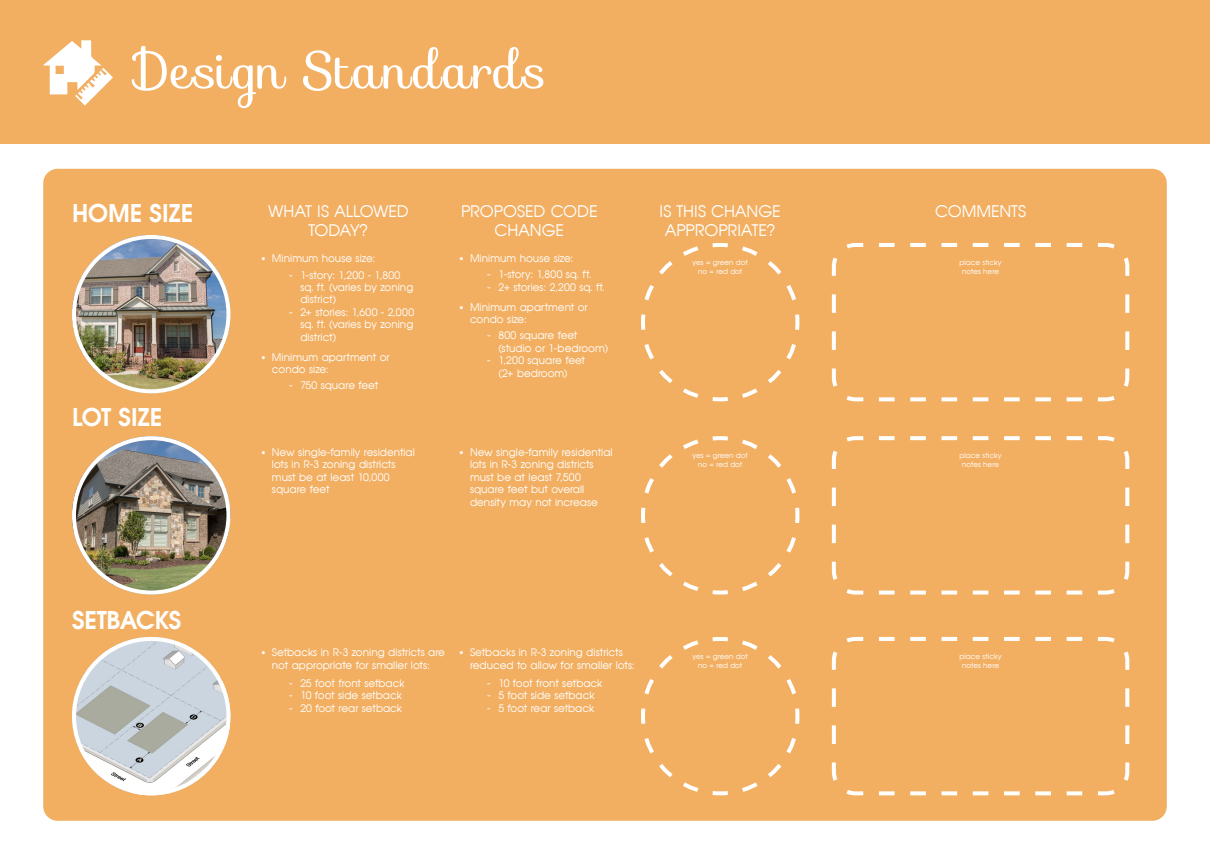
<style>
.page{position:relative;width:1210px;height:864px;background:#fff}
.page>*{position:absolute;margin:0;border:0;box-sizing:border-box;transform-origin:0 0}
.t1{font:51.6px "Sofia";letter-spacing:.04em;color:#fff}
.t2{font:700 24px "Avian";letter-spacing:-.01em;color:#fff}
.t3{font:16px/19.2px "Avian";letter-spacing:-.01em;color:#fff;text-align:center}
.t4{font:10.4px/12.5px "Avian";letter-spacing:.005em;color:#fff}
.t5{font:7.2px/8.6px "Avian";color:#fff;text-align:center}
</style>
<div class="page">
<div style="left:43px;top:169px;width:1123px;height:652px;background:#f2af62;border-radius:14px"></div>
<img style="left:72px;top:637px;width:158px;height:158px;border-radius:79px">
<div style="left:72px;top:637px;width:158px;height:158px;border:4px solid #fff;border-radius:50%"></div>
<div style="left:0;top:0;width:1210px;height:144px;background:#f2af62"></div>
<img style="left:72px;top:235px;width:158px;height:158px">
<div style="left:72px;top:235px;width:158px;height:158px;border:4px solid #fff;border-radius:50%"></div>
<svg style="left:641px;top:243px;width:159px;height:159px"></svg>
<svg style="left:43px;top:40px;width:70px;height:66px"></svg>
<svg style="left:831px;top:243px;width:299px;height:159px"></svg>
<img style="left:72px;top:436px;width:158px;height:155px">
<div style="left:72px;top:436px;width:158px;height:159px;border:4px solid #fff;border-radius:50%"></div>
<svg style="left:641px;top:436px;width:159px;height:159px"></svg>
<svg style="left:831px;top:436px;width:299px;height:159px"></svg>
<svg style="left:641px;top:637px;width:159px;height:159px"></svg>
<svg style="left:831px;top:637px;width:299px;height:159px"></svg>
<h1 class="t1" style="left:134px;top:30px;width:414px">Design Standards</h1>
<h2 class="t2" style="left:72px;top:198px;width:123px">HOME SIZE</h2>
<h2 class="t2" style="left:72px;top:402px;width:92px">LOT SIZE</h2>
<h2 class="t2" style="left:72px;top:605px;width:111px">SETBACKS</h2>
<h3 class="t3" style="left:268px;top:201px;width:142px">WHAT IS ALLOWED<br>TODAY?</h3>
<h3 class="t3" style="left:659px;top:201px;width:123px">IS THIS CHANGE<br>APPROPRIATE?</h3>
<h3 class="t3" style="left:935px;top:201px;width:92px">COMMENTS</h3>
<h3 class="t3" style="left:461px;top:201px;width:138px">PROPOSED CODE<br>CHANGE</h3>
<p class="t4" style="left:261px;top:252px;width:116px">• Minimum house size:</p>
<p class="t4" style="left:300px;top:268px;width:114px;text-indent:-11px">- 1-story: 1,200 - 1,800 sq. ft. (varies by zoning district)</p>
<p class="t4" style="left:300px;top:306px;width:115px;text-align:justify;text-indent:-11px">- 2+ stories: 1,600 - 2,000 sq. ft. (varies by zoning district)</p>
<p class="t4" style="left:272px;top:351px;width:119px;text-indent:-11px">• Minimum apartment or condo size:</p>
<p class="t4" style="left:289px;top:379px;width:91px">- 750 square feet</p>
<p class="t4" style="left:459px;top:252px;width:116px">• Minimum house size:</p>
<p class="t4" style="left:487px;top:268px;width:105px">- 1-story: 1,800 sq. ft.</p>
<p class="t4" style="left:487px;top:281px;width:119px">- 2+ stories: 2,200 sq. ft.</p>
<p class="t4" style="left:470px;top:301px;width:119px;text-indent:-11px">• Minimum apartment or condo size:</p>
<p class="t4" style="left:498px;top:329px;width:111px;text-indent:-11px">- 800 square feet (studio or 1-bedroom)</p>
<p class="t4" style="left:498px;top:354px;width:88px;text-indent:-11px">- 1,200 square feet (2+ bedroom)</p>
<p class="t4" style="left:272px;top:446px;width:144px;text-indent:-11px">• New single-family residential lots in R-3 zoning districts must be at least 10,000 square feet</p>
<p class="t4" style="left:470px;top:446px;width:144px;text-indent:-11px">• New single-family residential lots in R-3 zoning districts must be at least 7,500 square feet but overall density may not increase</p>
<p class="t4" style="left:261px;top:646px;width:186px;text-align:center">• Setbacks in R-3 zoning districts are not appropriate for smaller lots:</p>
<p class="t4" style="left:289px;top:677px;width:117px">- 25 foot front setback</p>
<p class="t4" style="left:289px;top:689px;width:114px">- 10 foot side setback</p>
<p class="t4" style="left:289px;top:702px;width:114px">- 20 foot rear setback</p>
<p class="t4" style="left:470px;top:646px;width:166px;text-indent:-11px">• Setbacks in R-3 zoning districts reduced to allow for smaller lots:</p>
<p class="t4" style="left:487px;top:677px;width:117px">- 10 foot front setback</p>
<p class="t4" style="left:487px;top:689px;width:109px">- 5 foot side setback</p>
<p class="t4" style="left:487px;top:702px;width:109px">- 5 foot rear setback</p>
<p class="t5" style="left:692px;top:258px;width:57px">yes = green dot no = red dot</p>
<p class="t5" style="left:959px;top:258px;width:44px">place sticky notes here</p>
<p class="t5" style="left:692px;top:452px;width:57px">yes = green dot no = red dot</p>
<p class="t5" style="left:959px;top:452px;width:44px">place sticky notes here</p>
<p class="t5" style="left:692px;top:652px;width:57px">yes = green dot no = red dot</p>
<p class="t5" style="left:959px;top:652px;width:44px">place sticky notes here</p>
</div>
